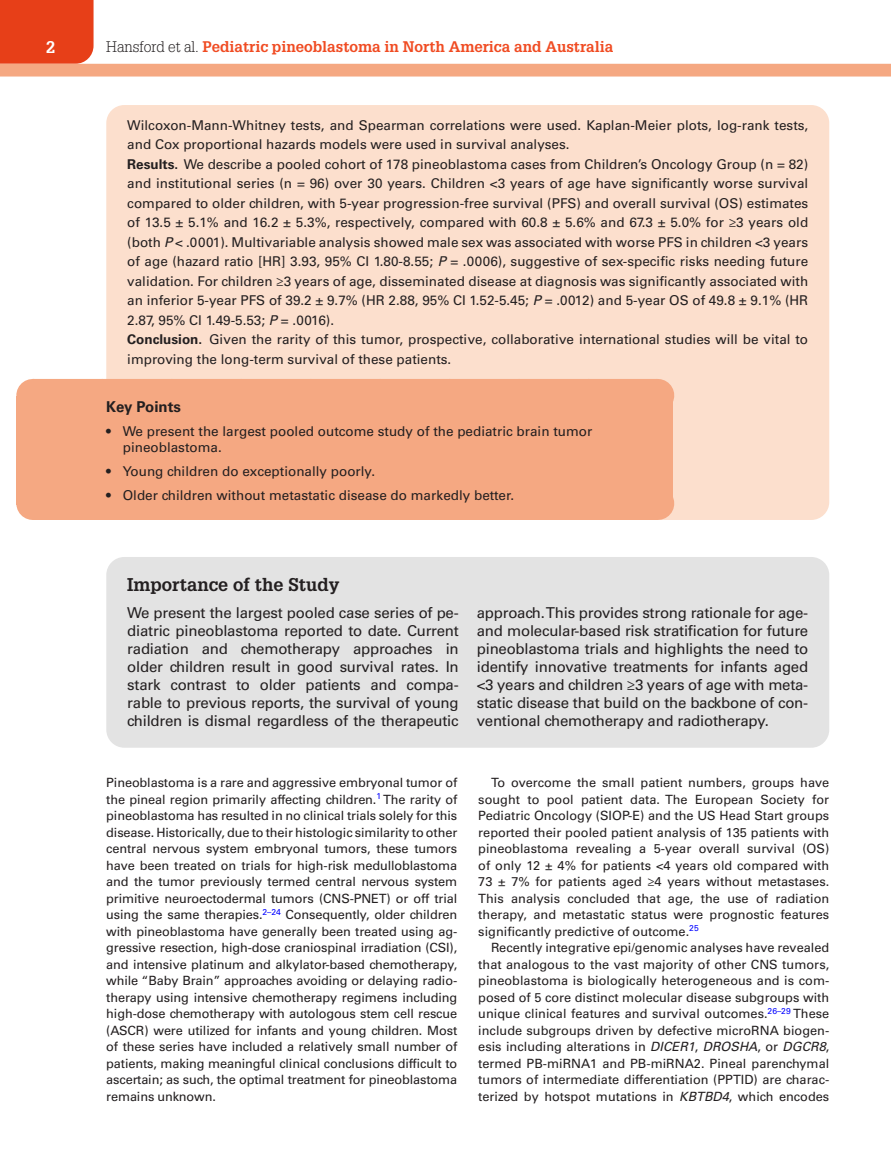
<style>
.page{position:relative;width:891px;height:1175px;background:#fff}
.page>*{position:absolute;margin:0;border:0;box-sizing:border-box;transform-origin:0 0}
.Box_Head{font:700 18px "Glypha LT Std";color:#231f20}
.t1{font:700 16.5px "Glypha LT Std";color:#fff}
.BoxText3{font:15px/18px "Univers LT Std";letter-spacing:-.015em;color:#231f20;text-align:justify}
.t2{font:15px "Glypha LT Std Bold 2";color:#f04b22}
.Keywords_Title{font:700 15px "Univers LT Std";color:#231f20}
.Abstract{font:13.5px/19.5px "Univers LT Std";color:#231f20}
.Abstract_Last{font:13.5px/19.5px "Univers LT Std";color:#231f20}
.Keywords1{font:13.5px/16.5px "Univers LT Std";color:#231f20}
.Keywords2{font:13.5px "Univers LT Std";color:#231f20}
.Keywords{font:13.5px "Univers LT Std";color:#231f20}
.Text_First{font:12.75px/16.5px "Univers LT Std";letter-spacing:-.01em;color:#231f20;text-align:justify}
.TextInd{font:12.75px/16.5px "Univers LT Std";color:#231f20;text-align:justify}
.s1{font-family:"Glypha LT Std";font-weight:300;color:#231f20}
.s2{font-weight:700}
.s3{font-style:italic}
</style>
<div class="page">
<div style="left:0;top:0;width:94px;height:64px;background:#e73f18"></div>
<div style="left:0;top:64px;width:891px;height:12px;background:#f5a882"></div>
<div style="left:106px;top:105px;width:723px;height:415px;background:#fcdfcd;border-radius:18px"></div>
<div style="left:16px;top:396px;width:657px;height:35px;background:#f5a882"></div>
<div style="left:33px;top:379px;width:624px;height:33px;background:#f5a882"></div>
<hr style="left:657px;top:379px;width:1px;height:33px;background:#f5a882">
<div style="left:16px;top:412px;width:657px;height:58px;background:#f5a882"></div>
<div style="left:16px;top:453px;width:657px;height:41px;background:#f5a882"></div>
<div style="left:16px;top:477px;width:657px;height:27px;background:#f5a882"></div>
<div style="left:33px;top:487px;width:624px;height:33px;background:#f5a882"></div>
<hr style="left:657px;top:487px;width:1px;height:33px;background:#f5a882">
<div style="left:106px;top:557px;width:723px;height:190px;background:#e3e3e3;border-radius:18px"></div>
<p class="t1" style="left:46px;top:37px;width:11px">2</p>
<p class="t2" style="left:106px;top:37px;width:509px"><span class="s1">Hansford et al.</span> Pediatric pineoblastoma in North America and Australia</p>
<p class="Abstract" style="left:127px;top:115px;width:683px">Wilcoxon-Mann-Whitney tests, and Spearman correlations were used. Kaplan-Meier plots, log-rank tests, and Cox proportional hazards models were used in survival analyses.</p>
<p class="Abstract" style="left:127px;top:154px;width:683px;text-align:justify"><span class="s2">Results.</span> We describe a pooled cohort of 178 pineoblastoma cases from Children’s Oncology Group (n = 82) and institutional series (n = 96) over 30 years. Children &lt;3 years of age have significantly worse survival compared to older children, with 5-year progression-free survival (PFS) and overall survival (OS) estimates of 13.5 ± 5.1% and 16.2 ± 5.3%, respectively, compared with 60.8 ± 5.6% and 67.3 ± 5.0% for ≥3 years old (both <span class="s3">P</span> &lt; .0001). Multivariable analysis showed male sex was associated with worse PFS in children &lt;3 years of age (hazard ratio [HR] 3.93, 95% CI 1.80-8.55; <span class="s3">P</span> = .0006), suggestive of sex-specific risks needing future validation. For children ≥3 years of age, disseminated disease at diagnosis was significantly associated with an inferior 5-year PFS of 39.2 ± 9.7% (HR 2.88, 95% CI 1.52-5.45; <span class="s3">P</span> = .0012) and 5-year OS of 49.8 ± 9.1% (HR 2.87, 95% CI 1.49-5.53; <span class="s3">P</span> = .0016).</p>
<p class="Abstract_Last" style="left:127px;top:330px;width:682px"><span class="s2">Conclusion.</span> Given the rarity of this tumor, prospective, collaborative international studies will be vital to improving the long-term survival of these patients.</p>
<p class="Keywords_Title" style="left:106px;top:398px;width:76px">Key Points</p>
<p class="Keywords1" style="left:123px;top:423px;width:471px;text-indent:-16px">• We present the largest pooled outcome study of the pediatric brain tumor pineoblastoma.</p>
<p class="Keywords" style="left:106px;top:463px;width:270px">• Young children do exceptionally poorly.</p>
<p class="Keywords2" style="left:106px;top:487px;width:410px">• Older children without metastatic disease do markedly better.</p>
<p class="Box_Head" style="left:127px;top:573px;width:214px">Importance of the Study</p>
<p class="BoxText3" style="left:127px;top:603px;width:333px">We present the largest pooled case series of pe&shy;diatric pineoblastoma reported to date. Current radiation and chemotherapy approaches in older children result in good survival rates. In stark contrast to older patients and compa&shy;rable to previous reports, the survival of young children is dismal regardless of the therapeutic</p>
<p class="BoxText3" style="left:477px;top:603px;width:333px">approach. This provides strong rationale for age&shy;and molecular-based risk stratification for future pineoblastoma trials and highlights the need to identify innovative treatments for infants aged &lt;3 years and children ≥3 years of age with meta&shy;static disease that build on the backbone of con&shy;ventional chemotherapy and radiotherapy.</p>
<p class="Text_First" style="left:106px;top:774px;width:353px">Pineoblastoma is a rare and aggressive embryonal tumor of the pineal region primarily affecting children.<sup>1</sup> The rarity of pineoblastoma has resulted in no clinical trials solely for this disease. Historically, due to their histologic similarity to other central nervous system embryonal tumors, these tumors have been treated on trials for high-risk medulloblastoma and the tumor previously termed central nervous system primitive neuroectodermal tumors (CNS-PNET) or off trial using the same therapies.<sup>2–24</sup> Consequently, older children with pineoblastoma have generally been treated using ag&shy;gressive resection, high-dose craniospinal irradiation (CSI), and intensive platinum and alkylator-based chemotherapy, while “Baby Brain” approaches avoiding or delaying radio&shy;therapy using intensive chemotherapy regimens including high-dose chemotherapy with autologous stem cell rescue (ASCR) were utilized for infants and young children. Most of these series have included a relatively small number of patients, making meaningful clinical conclusions difficult to ascertain; as such, the optimal treatment for pineoblastoma remains unknown.</p>
<p class="TextInd" style="left:478px;top:774px;width:353px;text-indent:13px">To overcome the small patient numbers, groups have sought to pool patient data. The European Society for Pediatric Oncology (SIOP-E) and the US Head Start groups reported their pooled patient analysis of 135 patients with pineoblastoma revealing a 5-year overall survival (OS) of only 12 ± 4% for patients &lt;4 years old compared with 73 ± 7% for patients aged ≥4 years without metastases.<br>This analysis concluded that age, the use of radiation therapy, and metastatic status were prognostic features significantly predictive of outcome.<sup>25</sup></p>
<p class="TextInd" style="left:478px;top:939px;width:353px;text-indent:13px">Recently integrative epi/genomic analyses have revealed that analogous to the vast majority of other CNS tumors, pineoblastoma is biologically heterogeneous and is com&shy;posed of 5 core distinct molecular disease subgroups with unique clinical features and survival outcomes.<sup>26–29</sup> These include subgroups driven by defective microRNA biogen&shy;esis including alterations in <span class="s3">DICER1</span>, <span class="s3">DROSHA</span>, or <span class="s3">DGCR8</span>, termed PB-miRNA1 and PB-miRNA2. Pineal parenchymal tumors of intermediate differentiation (PPTID) are charac&shy;terized by hotspot mutations in <span class="s3">KBTBD4</span>, which encodes</p>
</div>
